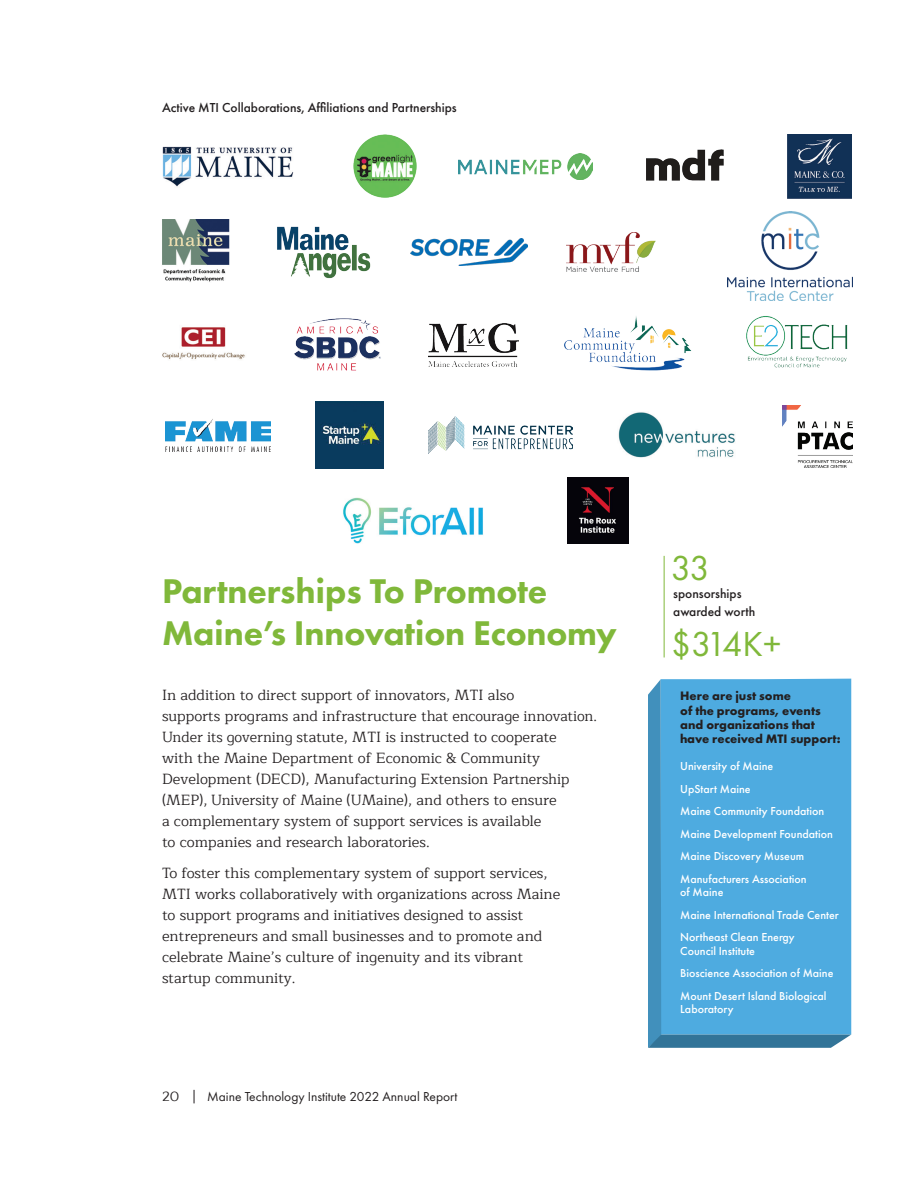
<style>
.page{position:relative;width:918px;height:1188px;background:#fff}
.page>*{position:absolute;margin:0;border:0;box-sizing:border-box;transform-origin:0 0}
.t1{font:36px "Futura PT";letter-spacing:-.09em;color:#80b83a}
.t2{font:800 35.55px/42px "Futura PT";letter-spacing:-.005em;color:#80b83a}
.P1{font:14.7px/21px "Maitree";color:#231f20}
.SS_Stats{font:500 13.5px/18px "Futura PT";color:#231f20}
.Left-Hand_Footer{font:13.5px "Futura PT";color:#231f20}
.t3{font:700 12.75px/14.2px "Futura PT";color:#231f20}
.Small_List{font:500 12px/13.5px "Futura PT";color:#fff}
.s1{font-family:"Maitree"}
</style>
<div class="page">
<svg style="left:648px;top:679px;width:203px;height:369px;background:#4da7db"></svg>
<hr style="left:664px;top:556px;width:1px;height:101px;background:#80b83a">
<img style="left:162px;top:220px;width:68px;height:62px">
<img style="left:728px;top:212px;width:125px;height:88px">
<img style="left:277px;top:226px;width:94px;height:53px">
<img style="left:566px;top:233px;width:90px;height:38px">
<img style="left:411px;top:238px;width:116px;height:28px">
<img style="left:294px;top:318px;width:87px;height:53px">
<img style="left:746px;top:316px;width:102px;height:52px">
<img style="left:162px;top:327px;width:83px;height:33px">
<img style="left:429px;top:323px;width:89px;height:43px">
<img style="left:564px;top:316px;width:128px;height:54px">
<img style="left:162px;top:146px;width:132px;height:41px">
<img style="left:646px;top:150px;width:77px;height:31px">
<img style="left:787px;top:134px;width:65px;height:65px">
<img style="left:353px;top:134px;width:64px;height:64px">
<img style="left:458px;top:153px;width:134px;height:26px">
<img style="left:316px;top:401px;width:67px;height:68px">
<img style="left:166px;top:419px;width:105px;height:33px">
<img style="left:428px;top:417px;width:144px;height:36px">
<img style="left:783px;top:406px;width:70px;height:61px">
<img style="left:618px;top:412px;width:117px;height:46px">
<img style="left:343px;top:498px;width:140px;height:45px">
<img style="left:567px;top:478px;width:61px;height:65px">
<p class="SS_Stats" style="left:162px;top:98px;width:296px">Active MTI Collaborations, Affiliations and Partnerships</p>
<h1 class="t2" style="left:162px;top:569px;width:457px">Partnerships To Promote<br>Maine’s Innovation Economy</h1>
<p class="P1" style="left:162px;top:684px;width:436px">In addition to direct support of innovators, MTI also<br>supports programs and infrastructure that encourage innovation.<br>Under its governing statute, MTI is instructed to cooperate<br>with the Maine Department of Economic &amp; Community Development (DECD), Manufacturing Extension Partnership (MEP), University of Maine (UMaine), and others to ensure<br>a complementary system of support services is available<br>to companies and research laboratories.</p>
<p class="P1" style="left:162px;top:863px;width:400px">To foster this complementary system of support services, MTI works collaboratively with organizations across Maine to support programs and initiatives designed to assist entrepreneurs and small businesses and to promote and celebrate Maine’s culture of ingenuity and its vibrant startup community.</p>
<p class="Left-Hand_Footer" style="left:162px;top:1088px;width:297px"><span class="s1">20</span> | Maine Technology Institute 2022 Annual Report</p>
<p class="t1" style="left:671px;top:547px;width:41px">33</p>
<p class="SS_Stats" style="left:673px;top:584px;width:84px">sponsorships awarded worth</p>
<p class="t1" style="left:671px;top:623px;width:112px">$314K+</p>
<h4 class="t3" style="left:680px;top:689px;width:162px">Here are just some<br>of the programs, events and organizations that have received MTI support:</h4>
<p class="Small_List" style="left:680px;top:759px;width:95px">University of Maine</p>
<p class="Small_List" style="left:680px;top:782px;width:72px">UpStart Maine</p>
<p class="Small_List" style="left:680px;top:804px;width:145px">Maine Community Foundation</p>
<p class="Small_List" style="left:680px;top:827px;width:154px">Maine Development Foundation</p>
<p class="Small_List" style="left:680px;top:849px;width:126px">Maine Discovery Museum</p>
<p class="Small_List" style="left:680px;top:872px;width:128px">Manufacturers Association of Maine</p>
<p class="Small_List" style="left:680px;top:908px;width:160px">Maine International Trade Center</p>
<p class="Small_List" style="left:680px;top:930px;width:116px">Northeast Clean Energy<br>Council Institute</p>
<p class="Small_List" style="left:680px;top:966px;width:155px">Bioscience Association of Maine</p>
<p class="Small_List" style="left:680px;top:989px;width:148px">Mount Desert Island Biological<br>Laboratory</p>
</div>
